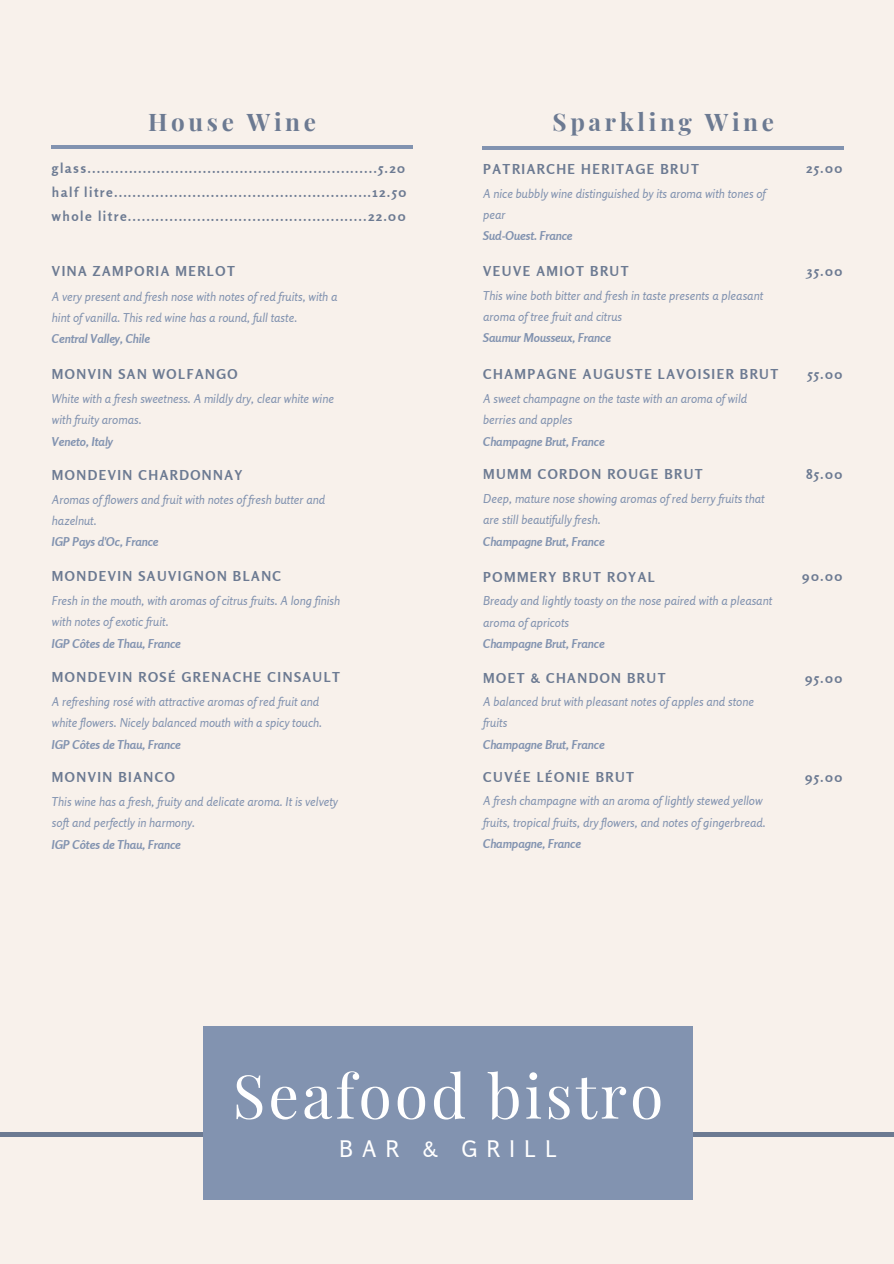
<style>
.page{position:relative;width:894px;height:1264px;background:#fff}
.page>*{position:absolute;margin:0;border:0;box-sizing:border-box;transform-origin:0 0}
.t1{font:60.6px "Playfair Display";letter-spacing:.05em;color:#fff}
.t2{font:700 24.3px "Playfair Display";letter-spacing:.15em;color:#6c7a92}
.t3{font:22.65px "Rosario";letter-spacing:.4em;color:#fff}
.t4{font:700 13.65px/24.2px "Rosario";letter-spacing:.11em;color:#6c7a92}
.t5{font:italic 12.15px/21.3px "Rosario";color:#8293b0}
.t6{font:italic 700 12.15px "Rosario";color:#8293b0}
</style>
<div class="page">
<div style="left:0;top:0;width:893px;height:1263px;background:#f8f1eb"></div>
<hr style="left:51px;top:146px;width:361px;height:3px;background:#8293b0">
<hr style="left:482px;top:146px;width:361px;height:4px;background:#8293b0">
<hr style="left:0;top:1132px;width:893px;height:4px;background:#6c7a92">
<div style="left:203px;top:1026px;width:489px;height:173px;background:#8293b0"></div>
<p class="t2" style="left:148px;top:104px;width:169px">House Wine</p>
<p class="t4" style="left:52px;top:156px;width:355px">glass...............................................................5.20 half litre........................................................12.50</p>
<p class="t4" style="left:52px;top:204px;width:355px">whole litre....................................................22.00</p>
<p class="t4" style="left:52px;top:259px;width:184px">VINA ZAMPORIA MERLOT</p>
<p class="t5" style="left:52px;top:285px;width:287px">A very present and fresh nose with notes of red fruits, with a hint of vanilla. This red wine has a round, full taste.</p>
<p class="t6" style="left:52px;top:331px;width:99px">Central Valley, Chile</p>
<p class="t4" style="left:52px;top:362px;width:187px">MONVIN SAN WOLFANGO</p>
<p class="t5" style="left:52px;top:388px;width:283px">White with a fresh sweetness. A mildly dry, clear white wine with fruity aromas.</p>
<p class="t6" style="left:52px;top:434px;width:62px">Veneto, Italy</p>
<p class="t4" style="left:52px;top:463px;width:192px">MONDEVIN CHARDONNAY</p>
<p class="t5" style="left:52px;top:488px;width:275px">Aromas of flowers and fruit with notes of fresh butter and hazelnut.</p>
<p class="t6" style="left:52px;top:534px;width:108px">IGP Pays d'Oc, France</p>
<p class="t4" style="left:52px;top:564px;width:230px">MONDEVIN SAUVIGNON BLANC</p>
<p class="t5" style="left:52px;top:590px;width:289px">Fresh in the mouth, with aromas of citrus fruits. A long finish with notes of exotic fruit.</p>
<p class="t6" style="left:52px;top:635px;width:130px">IGP Côtes de Thau, France</p>
<p class="t4" style="left:52px;top:665px;width:289px">MONDEVIN ROSÉ GRENACHE CINSAULT</p>
<p class="t5" style="left:52px;top:691px;width:271px">A refreshing rosé with attractive aromas of red fruit and white flowers. Nicely balanced mouth with a spicy touch.</p>
<p class="t6" style="left:52px;top:736px;width:130px">IGP Côtes de Thau, France</p>
<p class="t4" style="left:52px;top:765px;width:124px">MONVIN BIANCO</p>
<p class="t5" style="left:52px;top:790px;width:287px">This wine has a fresh, fruity and delicate aroma. It is velvety soft and perfectly in harmony.</p>
<p class="t6" style="left:52px;top:836px;width:130px">IGP Côtes de Thau, France</p>
<p class="t2" style="left:552px;top:105px;width:223px">Sparkling Wine</p>
<p class="t4" style="left:483px;top:157px;width:217px">PATRIARCHE HERITAGE BRUT</p>
<p class="t4" style="left:805px;top:156px;width:38px">25.00</p>
<p class="t5" style="left:483px;top:182px;width:284px">A nice bubbly wine distinguished by its aroma with tones of pear</p>
<p class="t6" style="left:483px;top:228px;width:91px">Sud-Ouest. France</p>
<p class="t4" style="left:483px;top:259px;width:147px">VEUVE AMIOT BRUT</p>
<p class="t4" style="left:806px;top:258px;width:37px">35.00</p>
<p class="t5" style="left:483px;top:285px;width:281px">This wine both bitter and fresh in taste presents a pleasant aroma of tree fruit and citrus</p>
<p class="t6" style="left:483px;top:330px;width:129px">Saumur Mousseux, France</p>
<p class="t4" style="left:483px;top:362px;width:296px">CHAMPAGNE AUGUSTE LAVOISIER BRUT</p>
<p class="t4" style="left:807px;top:362px;width:36px">55.00</p>
<p class="t5" style="left:483px;top:388px;width:265px">A sweet champagne on the taste with an aroma of wild berries and apples</p>
<p class="t6" style="left:483px;top:434px;width:123px">Champagne Brut, France</p>
<p class="t4" style="left:483px;top:462px;width:221px">MUMM CORDON ROUGE BRUT</p>
<p class="t4" style="left:805px;top:462px;width:38px">85.00</p>
<p class="t5" style="left:483px;top:488px;width:283px">Deep, mature nose showing aromas of red berry fruits that are still beautifully fresh.</p>
<p class="t6" style="left:483px;top:534px;width:123px">Champagne Brut, France</p>
<p class="t4" style="left:483px;top:564px;width:173px">POMMERY BRUT ROYAL</p>
<p class="t4" style="left:802px;top:564px;width:42px">90.00</p>
<p class="t5" style="left:483px;top:590px;width:290px">Bready and lightly toasty on the nose paired with a pleasant aroma of apricots</p>
<p class="t6" style="left:483px;top:636px;width:123px">Champagne Brut, France</p>
<p class="t4" style="left:483px;top:666px;width:184px">MOET &amp; CHANDON BRUT</p>
<p class="t4" style="left:804px;top:665px;width:39px">95.00</p>
<p class="t5" style="left:483px;top:690px;width:272px">A balanced brut with pleasant notes of apples and stone fruits</p>
<p class="t6" style="left:483px;top:736px;width:123px">Champagne Brut, France</p>
<p class="t4" style="left:483px;top:765px;width:152px">CUVÉE LÉONIE BRUT</p>
<p class="t4" style="left:804px;top:764px;width:39px">95.00</p>
<p class="t5" style="left:483px;top:790px;width:284px">A fresh champagne with an aroma of lightly stewed yellow fruits, tropical fruits, dry flowers, and notes of gingerbread.</p>
<p class="t6" style="left:483px;top:836px;width:99px">Champagne, France</p>
<p class="t1" style="left:232px;top:1053px;width:432px">Seafood bistro</p>
<p class="t3" style="left:339px;top:1135px;width:219px">BAR &amp; GRILL</p>
</div>
